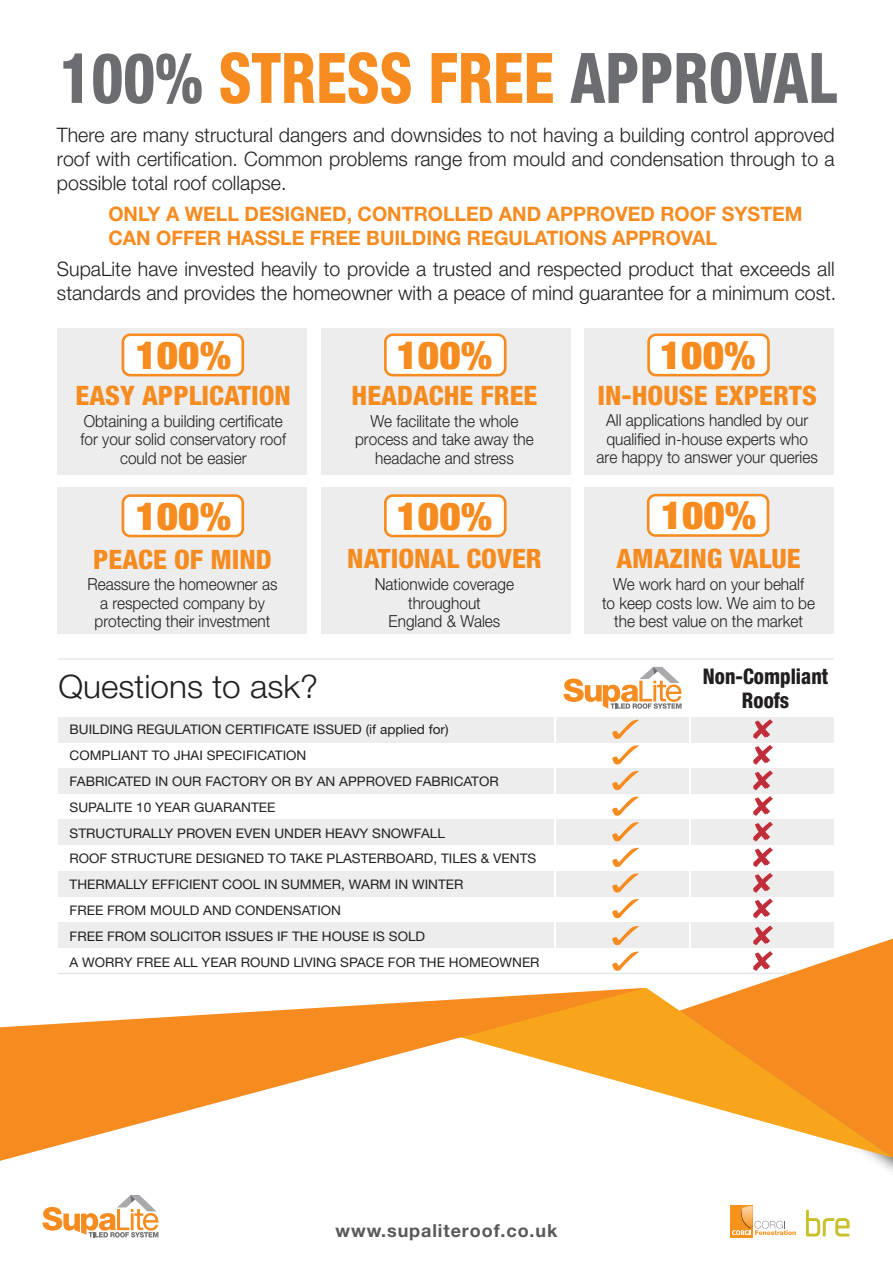
<style>
.page{position:relative;width:893px;height:1263px;background:#fff}
.page>*{position:absolute;margin:0;border:0;box-sizing:border-box;transform-origin:0 0}
.t1{font:800 condensed 69.75px "Helvetica Neue";color:#6c6d70;scale:.88 1}
.t2{font:900 expanded 38.4px "Helvetica Neue";letter-spacing:.02em;color:#f68b1f}
.t3{font:300 32.4px "Helvetica Neue";color:#231f20}
.t4{font:800 condensed 26.7px "Helvetica Neue";color:#f68b1f}
.t5{font:800 condensed 21.6px/24.3px "Helvetica Neue";color:#231f20;text-align:center;scale:.94 1}
.t6{font:300 19.95px/24px "Helvetica Neue";color:#231f20;text-align:justify}
.t7{font:700 19.95px/24px "Helvetica Neue";color:#f68b1f}
.t8{font:700 18px "Helvetica Neue";letter-spacing:.05em;color:#57585a}
.t9{font:300 16.5px/18.6px "Helvetica Neue";color:#231f20;text-align:center;scale:.93 1}
.t10{font:13.2px/25.8px "Helvetica Neue";color:#231f20}
.s1{color:#f68b1f}
</style>
<div class="page">
<div style="left:58px;top:328px;width:249px;height:147px;background:#ecedec"></div>
<div style="left:584px;top:328px;width:250px;height:147px;background:#ecedec"></div>
<div style="left:321px;top:328px;width:249px;height:147px;background:#ecedec"></div>
<div style="left:58px;top:487px;width:249px;height:147px;background:#ecedec"></div>
<div style="left:584px;top:487px;width:250px;height:147px;background:#ecedec"></div>
<div style="left:321px;top:487px;width:249px;height:147px;background:#ecedec"></div>
<div style="left:123px;top:335px;width:120px;height:40px;background:#fff;border-radius:7px"></div>
<div style="left:122px;top:333px;width:122px;height:43px;border:3px solid #f68b1f;border-radius:7px"></div>
<div style="left:385px;top:335px;width:120px;height:40px;background:#fff;border-radius:7px"></div>
<div style="left:384px;top:333px;width:122px;height:43px;border:3px solid #f68b1f;border-radius:7px"></div>
<div style="left:123px;top:496px;width:120px;height:40px;background:#fff;border-radius:7px"></div>
<div style="left:122px;top:494px;width:122px;height:43px;border:3px solid #f68b1f;border-radius:7px"></div>
<div style="left:385px;top:496px;width:120px;height:40px;background:#fff;border-radius:7px"></div>
<div style="left:384px;top:494px;width:122px;height:43px;border:3px solid #f68b1f;border-radius:7px"></div>
<div style="left:649px;top:335px;width:119px;height:40px;background:#fff;border-radius:7px"></div>
<div style="left:647px;top:333px;width:123px;height:43px;border:3px solid #f68b1f;border-radius:7px"></div>
<div style="left:648px;top:495px;width:120px;height:40px;background:#fff;border-radius:7px"></div>
<div style="left:647px;top:494px;width:122px;height:43px;border:3px solid #f68b1f;border-radius:7px"></div>
<div style="left:58px;top:717px;width:496px;height:25px;background:#ecedec"></div>
<div style="left:557px;top:717px;width:132px;height:25px;background:#ecedec"></div>
<div style="left:58px;top:768px;width:496px;height:26px;background:#ecedec"></div>
<div style="left:557px;top:768px;width:132px;height:26px;background:#ecedec"></div>
<div style="left:58px;top:819px;width:496px;height:26px;background:#ecedec"></div>
<div style="left:557px;top:819px;width:132px;height:26px;background:#ecedec"></div>
<div style="left:58px;top:871px;width:496px;height:26px;background:#ecedec"></div>
<div style="left:557px;top:871px;width:132px;height:26px;background:#ecedec"></div>
<div style="left:58px;top:922px;width:496px;height:26px;background:#ecedec"></div>
<div style="left:557px;top:922px;width:132px;height:26px;background:#ecedec"></div>
<svg style="left:564px;top:667px;width:112px;height:42px"></svg>
<hr style="left:58px;top:973px;width:776px;height:1px;background:#e6e7e9">
<hr style="left:58px;top:658px;width:776px;height:2px;background:#e6e7e9">
<svg style="left:612px;top:745px;width:27px;height:19px"></svg>
<svg style="left:612px;top:720px;width:27px;height:19px"></svg>
<svg style="left:612px;top:796px;width:27px;height:20px"></svg>
<svg style="left:612px;top:771px;width:27px;height:19px"></svg>
<svg style="left:612px;top:848px;width:27px;height:19px"></svg>
<svg style="left:612px;top:822px;width:27px;height:19px"></svg>
<svg style="left:612px;top:899px;width:27px;height:19px"></svg>
<svg style="left:612px;top:873px;width:27px;height:19px"></svg>
<svg style="left:612px;top:951px;width:27px;height:20px"></svg>
<svg style="left:612px;top:926px;width:27px;height:19px"></svg>
<div style="left:676px;top:630px;width:217px;height:549px;background:#231f20;opacity:.75"></div>
<svg style="left:679px;top:938px;width:214px;height:50px"></svg>
<svg style="left:645px;top:988px;width:248px;height:170px"></svg>
<svg style="left:0;top:988px;width:645px;height:173px"></svg>
<svg style="left:806px;top:1210px;width:44px;height:26px"></svg>
<div style="left:730px;top:1205px;width:23px;height:32px;background:#f7931d"></div>
<svg style="left:732px;top:1206px;width:64px;height:29px"></svg>
<svg style="left:43px;top:1195px;width:116px;height:42px"></svg>
<h1 class="t1" style="left:60px;top:35px;width:884px">100% <span class="s1">STRESS FREE</span> APPROVAL</h1>
<h3 class="t6" style="left:57px;top:122px;width:779px">There are many structural dangers and downsides to not having a building control approved roof with certification. Common problems range from mould and condensation through to a possible total roof collapse.</h3>
<h3 class="t7" style="left:108px;top:201px;width:696px">ONLY A WELL DESIGNED, CONTROLLED AND APPROVED ROOF SYSTEM<br>CAN OFFER HASSLE FREE BUILDING REGULATIONS APPROVAL</h3>
<h3 class="t6" style="left:57px;top:256px;width:781px">SupaLite have invested heavily to provide a trusted and respected product that exceeds all standards and provides the homeowner with a peace of mind guarantee for a minimum cost.</h3>
<h2 class="t2" style="left:136px;top:331px;width:97px">100%</h2>
<h2 class="t2" style="left:397px;top:331px;width:97px">100%</h2>
<h3 class="t4" style="left:76px;top:379px;width:217px">EASY APPLICATION</h3>
<p class="t9" style="left:81px;top:411px;width:222px">Obtaining a building certificate for your solid conservatory roof could not be easier</p>
<h3 class="t4" style="left:352px;top:379px;width:187px">HEADACHE FREE</h3>
<p class="t9" style="left:355px;top:411px;width:194px">We facilitate the whole process and take away the headache and stress</p>
<h2 class="t2" style="left:136px;top:492px;width:97px">100%</h2>
<h2 class="t2" style="left:397px;top:492px;width:97px">100%</h2>
<h3 class="t4" style="left:93px;top:543px;width:180px">PEACE OF MIND</h3>
<p class="t9" style="left:88px;top:575px;width:206px">Reassure the homeowner as a respected company by protecting their investment</p>
<h3 class="t3" style="left:58px;top:667px;width:261px">Questions to ask?</h3>
<h3 class="t4" style="left:347px;top:542px;width:196px">NATIONAL COVER</h3>
<p class="t9" style="left:375px;top:574px;width:151px">Nationwide coverage throughout<br>England &amp; Wales</p>
<p class="t10" style="left:70px;top:716px;width:472px">BUILDING REGULATION CERTIFICATE ISSUED (if applied for)<br>COMPLIANT TO JHAI SPECIFICATION<br>FABRICATED IN OUR FACTORY OR BY AN APPROVED FABRICATOR SUPALITE 10 YEAR GUARANTEE<br>STRUCTURALLY PROVEN EVEN UNDER HEAVY SNOWFALL<br>ROOF STRUCTURE DESIGNED TO TAKE PLASTERBOARD, TILES &amp; VENTS THERMALLY EFFICIENT COOL IN SUMMER, WARM IN WINTER<br>FREE FROM MOULD AND CONDENSATION<br>FREE FROM SOLICITOR ISSUES IF THE HOUSE IS SOLD<br>A WORRY FREE ALL YEAR ROUND LIVING SPACE FOR THE HOMEOWNER</p>
<h2 class="t2" style="left:660px;top:331px;width:97px">100%</h2>
<h3 class="t4" style="left:597px;top:379px;width:221px">IN-HOUSE EXPERTS</h3>
<p class="t9" style="left:597px;top:411px;width:239px">All applications handled by our qualified in-house experts who are happy to answer your queries</p>
<h2 class="t2" style="left:661px;top:491px;width:97px">100%</h2>
<h3 class="t4" style="left:616px;top:542px;width:186px">AMAZING VALUE</h3>
<p class="t9" style="left:602px;top:574px;width:230px">We work hard on your behalf<br>to keep costs low. We aim to be the best value on the market</p>
<h3 class="t5" style="left:703px;top:664px;width:135px">Non-Compliant<br>Roofs</h3>
<h3 class="t8" style="left:336px;top:1220px;width:223px">www.supaliteroof.co.uk</h3>
</div>
